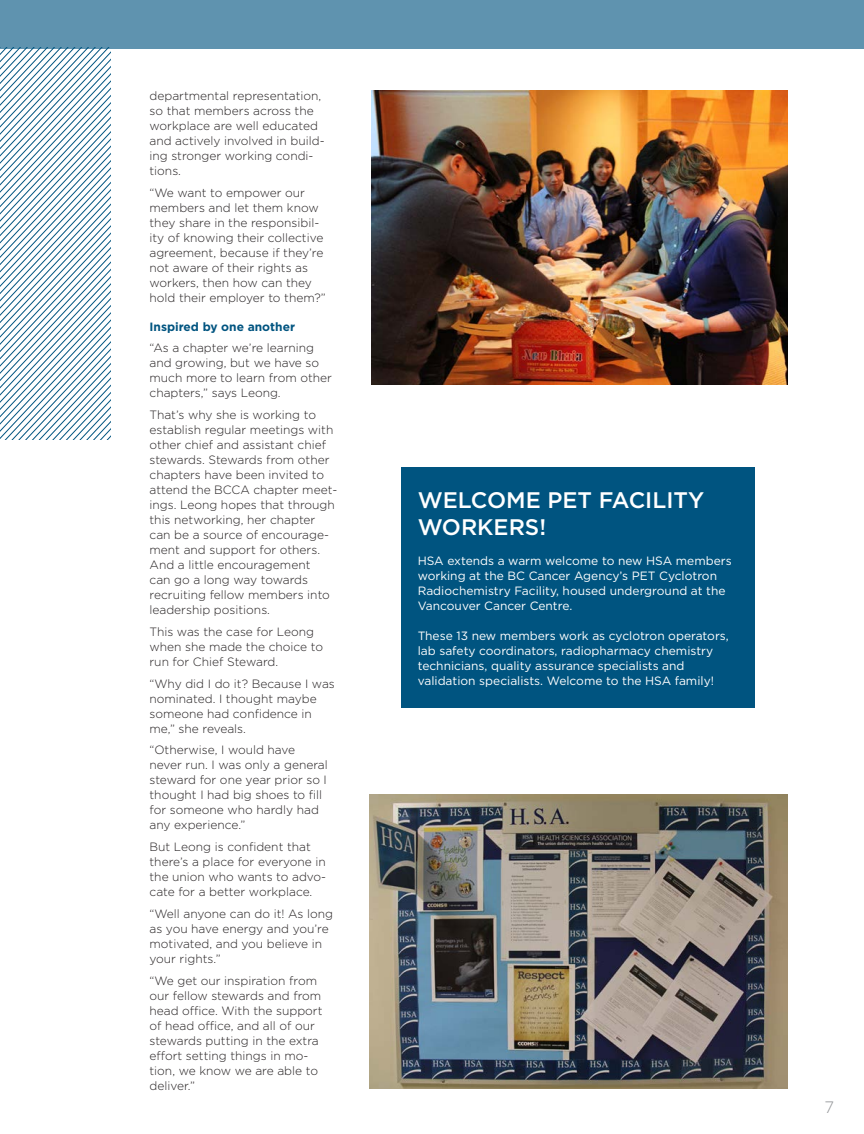
<style>
.page{position:relative;width:864px;height:1134px;background:#fff}
.page>*{position:absolute;margin:0;border:0;box-sizing:border-box;transform-origin:0 0}
.TOC_Titles{font:500 22.5px/27px "Gotham";color:#fff}
.t1{font:300 16.5px "Gotham";color:#939598}
.Body_Copy{font:300 12px/15px "Gotham";color:#231f20}
.TOC_Titles-2{font:12px/15px "Gotham";color:#fff}
.Body_Copy-2{font:700 12px "Gotham";color:#005480}
</style>
<div class="page">
<svg style="left:0;top:49px;width:110px;height:391px"></svg>
<div style="left:0;top:0;width:864px;height:49px;background:#5f93af"></div>
<div style="left:402px;top:467px;width:353px;height:241px;background:#005480"></div>
<img style="left:369px;top:795px;width:419px;height:293px">
<img style="left:371px;top:91px;width:416px;height:294px">
<p class="Body_Copy" style="left:150px;top:88px;width:177px">departmental representation, so that members across the workplace are well educated and actively involved in build&shy;ing stronger working condi&shy;tions.</p>
<p class="Body_Copy" style="left:150px;top:185px;width:178px">“We want to empower our members and let them know they share in the responsibil&shy;ity of knowing their collective agreement, because if they’re not aware of their rights as workers, then how can they hold their employer to them?”</p>
<p class="Body_Copy-2" style="left:150px;top:318px;width:147px">Inspired by one another</p>
<p class="Body_Copy" style="left:150px;top:340px;width:184px">“As a chapter we’re learning and growing, but we have so much more to learn from other chapters,” says Leong.</p>
<p class="Body_Copy" style="left:150px;top:407px;width:189px">That’s why she is working to establish regular meetings with other chief and assistant chief stewards. Stewards from other chapters have been invited to attend the BCCA chapter meet&shy;ings. Leong hopes that through this networking, her chapter can be a source of encourage&shy;ment and support for others.</p>
<p class="Body_Copy" style="left:150px;top:557px;width:182px">And a little encouragement can go a long way towards recruiting fellow members into leadership positions.</p>
<p class="Body_Copy" style="left:150px;top:624px;width:175px">This was the case for Leong when she made the choice to run for Chief Steward.</p>
<p class="Body_Copy" style="left:150px;top:676px;width:187px">“Why did I do it? Because I was nominated. I thought maybe someone had confidence in me,” she reveals.</p>
<p class="Body_Copy" style="left:150px;top:742px;width:180px">“Otherwise, I would have never run. I was only a general steward for one year prior so I thought I had big shoes to fill for someone who hardly had any experience.”</p>
<p class="Body_Copy" style="left:150px;top:839px;width:178px">But Leong is confident that there’s a place for everyone in the union who wants to advo&shy;cate for a better workplace.</p>
<p class="Body_Copy" style="left:150px;top:906px;width:185px">“Well anyone can do it! As long as you have energy and you’re motivated, and you believe in your rights.”</p>
<p class="Body_Copy" style="left:150px;top:973px;width:175px">“We get our inspiration from our fellow stewards and from head office. With the support of head office, and all of our stewards putting in the extra effort setting things in mo&shy;tion, we know we are able to deliver.”</p>
<p class="TOC_Titles" style="left:418px;top:487px;width:288px">WELCOME PET FACILITY<br>WORKERS!</p>
<p class="TOC_Titles-2" style="left:418px;top:553px;width:316px">HSA extends a warm welcome to new HSA members working at the BC Cancer Agency’s PET Cyclotron Radiochemistry Facility, housed underground at the Vancouver Cancer Centre.</p>
<p class="TOC_Titles-2" style="left:418px;top:628px;width:313px">These 13 new members work as cyclotron operators, lab safety coordinators, radiopharmacy chemistry technicians, quality assurance specialists and validation specialists. Welcome to the HSA family!</p>
<h2 class="t1" style="left:825px;top:1096px;width:11px">7</h2>
</div>
